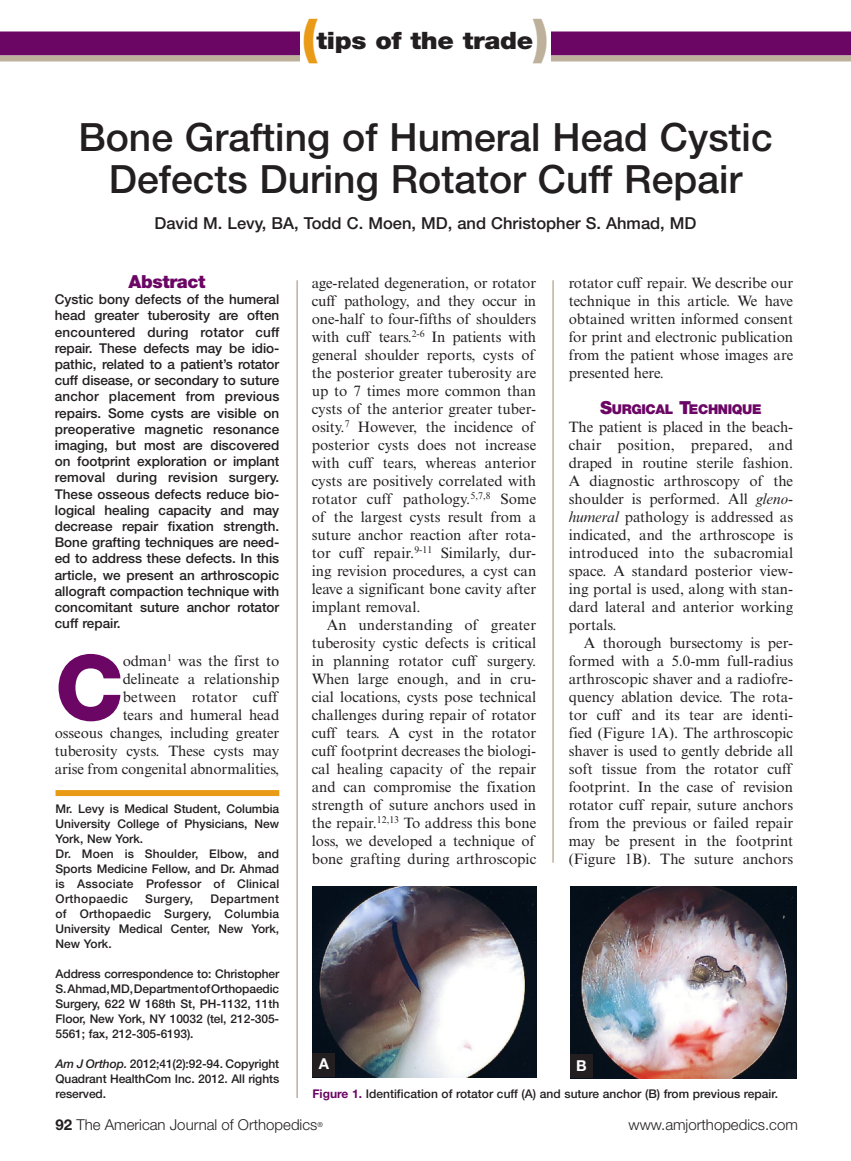
<style>
.page{position:relative;width:851px;height:1161px;background:#fff}
.page>*{position:absolute;margin:0;border:0;box-sizing:border-box;transform-origin:0 0}
.t1{font:800 90.6px "Helvetica Neue LT Std";color:#6b0665}
.t2{font:500 39px/42px "Helvetica Neue LT Std";color:#231f20;text-align:center}
.aspects_trauma_headi{font:900 24px "Helvetica Neue LT Std";letter-spacing:-.015em;color:#231f20;scale:1.09 1}
.abst_hd{font:900 18px "Helvetica Neue LT Std";letter-spacing:-.02em;color:#6b0665}
.by{font:500 16.5px "Helvetica Neue LT Std";color:#231f20}
.text_2{font:15px/18px "Times New Roman MT Std";color:#231f20;text-align:justify}
.text_1{font:15px/18px "Times New Roman MT Std";color:#231f20;text-align:justify}
.t3{font:300 15px "Helvetica Neue LT Std";color:#231f20}
.t4{font:700 15px "Helvetica Neue LT Std";color:#fff}
.abs_text{font:500 13.5px/16.2px "Helvetica Neue LT Std";color:#231f20;text-align:justify}
.t5{font:900 13.5px "Helvetica Neue LT Std";letter-spacing:-.025em;color:#6b0665}
.bio{font:500 12px/15px "Helvetica Neue LT Std";color:#231f20;text-align:justify}
.bio_with_rule_above{font:500 12px/15px "Helvetica Neue LT Std";color:#231f20;text-align:justify}
.figs{font:500 12px "Helvetica Neue LT Std";color:#231f20}
.bio-2{font:500 12px "Helvetica Neue LT Std";letter-spacing:.03em;color:#231f20}
.s1{font-size:49.5px;color:#e99b17}
.s2{font-size:49.5px;color:#bdb19c}
.s3{font-style:italic}
.s4{font-size:18px}
.s5{font-weight:700;color:#6b0665}
.s6{font-weight:700}
</style>
<div class="page">
<div style="left:0;top:32px;width:850px;height:24px;background:#6b0665"></div>
<div style="left:0;top:56px;width:850px;height:6px;background:#bdb19c"></div>
<div style="left:300px;top:18px;width:250px;height:66px;background:#fff"></div>
<hr style="left:296px;top:280px;width:2px;height:818px;background:#bdb19c">
<div style="left:56px;top:790px;width:223px;height:6px;background:#e99b17"></div>
<hr style="left:552px;top:280px;width:2px;height:583px;background:#bdb19c">
<img style="left:312px;top:886px;width:224px;height:192px">
<img style="left:570px;top:886px;width:226px;height:192px">
<div style="left:312px;top:1053px;width:23px;height:24px;background:#231f20"></div>
<div style="left:570px;top:1054px;width:23px;height:24px;background:#231f20"></div>
<p class="aspects_trauma_headi" style="left:302px;top:26px;width:228px"><span class="s1">(</span>tips of the trade<span class="s2">)</span></p>
<p class="t2" style="left:78px;top:116px;width:695px">Bone Grafting of Humeral Head Cystic<br>Defects During Rotator Cuff Repair</p>
<p class="by" style="left:154px;top:214px;width:543px">David M. Levy, BA, Todd C. Moen, MD, and Christopher S. Ahmad, MD</p>
<p class="abst_hd" style="left:128px;top:271px;width:79px">Abstract</p>
<p class="abs_text" style="left:55px;top:291px;width:226px">Cystic bony defects of the humeral head greater tuberosity are often encountered during rotator cuff repair. These defects may be idio&shy;pathic, related to a patient’s rotator cuff disease, or secondary to suture anchor placement from previous repairs. Some cysts are visible on preoperative magnetic resonance imaging, but most are discovered on footprint exploration or implant removal during revision surgery.<br>These osseous defects reduce bio&shy;logical healing capacity and may decrease repair fixation strength.<br>Bone grafting techniques are need&shy;ed to address these defects. In this article, we present an arthroscopic allograft compaction technique with concomitant suture anchor rotator cuff repair.</p>
<p class="t1" style="left:55px;top:634px;width:70px">C</p>
<p class="text_2" style="left:55px;top:652px;width:226px;text-align:right">odman<sup>1</sup> was the first to<br>delineate a relationship<br>between rotator cuff<br>tears and humeral head<br>osseous changes, including greater tuberosity cysts. These cysts may arise from congenital abnormalities,</p>
<p class="bio_with_rule_above" style="left:56px;top:801px;width:225px">Mr. Levy is Medical Student, Columbia University College of Physicians, New York, New York.</p>
<p class="bio" style="left:56px;top:846px;width:225px">Dr. Moen is Shoulder, Elbow, and Sports Medicine Fellow, and Dr. Ahmad is Associate Professor of Clinical Orthopaedic</p>
<p class="bio-2" style="left:145px;top:891px;width:49px">Surgery,</p>
<p class="bio" style="left:56px;top:891px;width:225px;text-indent:155px">Department of Orthopaedic Surgery, Columbia University Medical Center, New York, New York.</p>
<p class="bio" style="left:56px;top:966px;width:225px">Address correspondence to: Christopher S. Ahmad, MD, Department of Orthopaedic Surgery, 622 W 168th St, PH-1132, 11th Floor, New York, NY 10032 (tel, 212-305- 5561; fax, 212-305-6193).</p>
<p class="bio" style="left:56px;top:1056px;width:225px"><span class="s3">Am J Orthop.</span> 2012;41(2):92-94. Copyright Quadrant HealthCom Inc. 2012. All rights reserved.</p>
<p class="text_2" style="left:312px;top:274px;width:226px">age-related degeneration, or rotator cuff pathology, and they occur in one-half to four-fifths of shoulders with cuff tears.<sup>2-6</sup> In patients with general shoulder reports, cysts of the posterior greater tuberosity are up to 7 times more common than cysts of the anterior greater tuber&shy;osity.<sup>7</sup> However, the incidence of posterior cysts does not increase with cuff tears, whereas anterior cysts are positively correlated with rotator cuff pathology.<sup>5,7,8</sup> Some of the largest cysts result from a suture anchor reaction after rota&shy;tor cuff repair.<sup>9-11</sup> Similarly, dur&shy;ing revision procedures, a cyst can leave a significant bone cavity after implant removal.</p>
<p class="text_2" style="left:312px;top:616px;width:226px;text-indent:15px">An understanding of greater tuberosity cystic defects is critical in planning rotator cuff surgery.<br>When large enough, and in cru&shy;cial locations, cysts pose technical challenges during repair of rotator cuff tears. A cyst in the rotator cuff footprint decreases the biologi&shy;cal healing capacity of the repair and can compromise the fixation strength of suture anchors used in the repair.<sup>12,13</sup> To address this bone loss, we developed a technique of bone grafting during arthroscopic</p>
<p class="text_2" style="left:568px;top:274px;width:226px">rotator cuff repair. We describe our technique in this article. We have obtained written informed consent for print and electronic publication from the patient whose images are presented here.</p>
<p class="t5" style="left:600px;top:401px;width:163px"><span class="s4">S</span>URGICAL <span class="s4">T</span>ECHNIQUE</p>
<p class="text_1" style="left:568px;top:418px;width:226px">The patient is placed in the beach&shy;chair position, prepared, and draped in routine sterile fashion.<br>A diagnostic arthroscopy of the shoulder is performed. All <span class="s3">gleno&shy;humeral</span> pathology is addressed as indicated, and the arthroscope is introduced into the subacromial space. A standard posterior view&shy;ing portal is used, along with stan&shy;dard lateral and anterior working portals.</p>
<p class="text_2" style="left:568px;top:634px;width:226px;text-indent:15px">A thorough bursectomy is per&shy;formed with a 5.0-mm full-radius arthroscopic shaver and a radiofre&shy;quency ablation device. The rota&shy;tor cuff and its tear are identi&shy;fied (Figure 1A). The arthroscopic shaver is used to gently debride all soft tissue from the rotator cuff footprint. In the case of revision rotator cuff repair, suture anchors from the previous or failed repair may be present in the footprint (Figure 1B). The suture anchors</p>
<p class="t4" style="left:319px;top:1054px;width:12px">A</p>
<p class="t4" style="left:576px;top:1056px;width:12px">B</p>
<p class="figs" style="left:312px;top:1086px;width:467px"><span class="s5">Figure 1.</span> Identification of rotator cuff (A) and suture anchor (B) from previous repair.</p>
<p class="t3" style="left:56px;top:1116px;width:269px"><span class="s6">92</span> The American Journal of Orthopedics<sup>®</sup></p>
<p class="t3" style="left:628px;top:1116px;width:171px">www.amjorthopedics.com</p>
</div>
